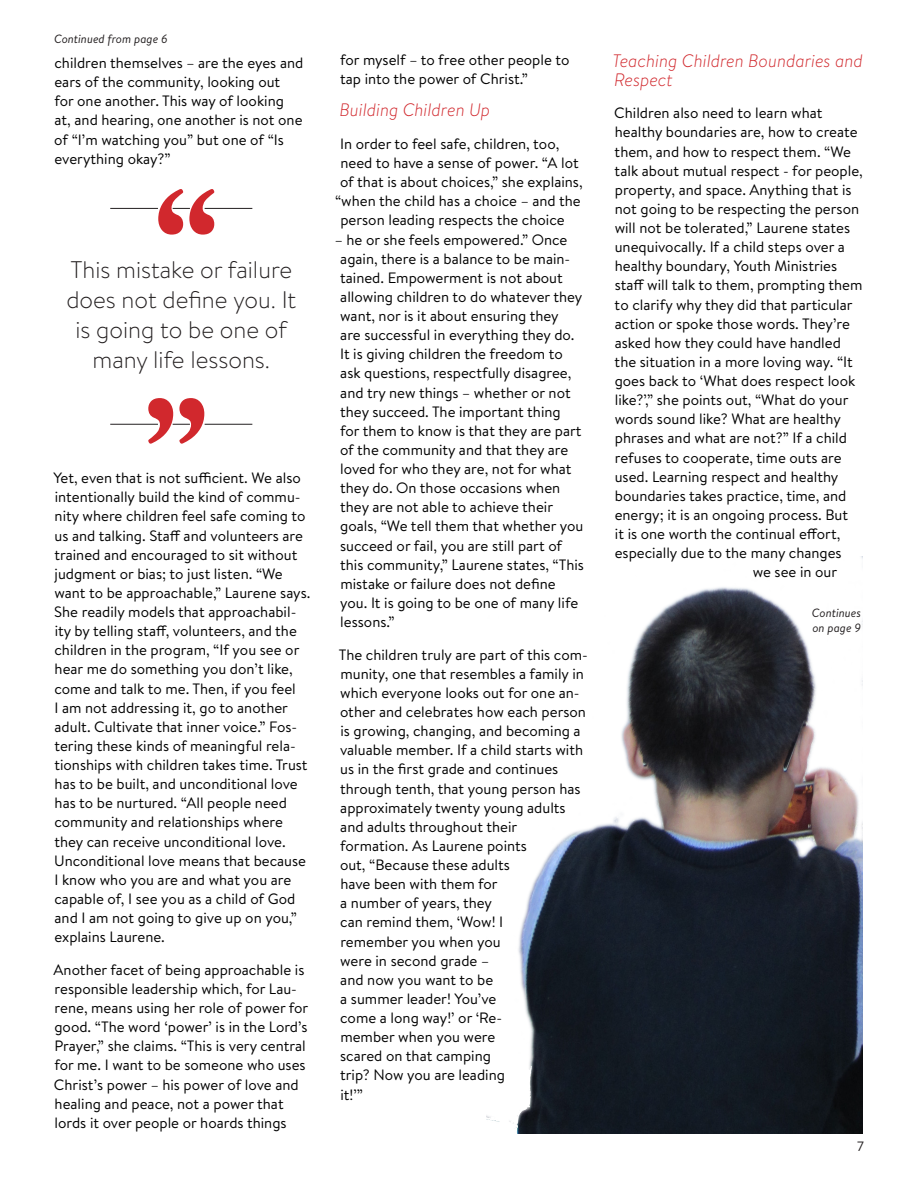
<style>
.page{position:relative;width:918px;height:1188px;background:#fff}
.page>*{position:absolute;margin:0;border:0;box-sizing:border-box;transform-origin:0 0}
.t1{font:300 24px/30px "Brandon Text";color:#231f20;text-align:center}
.t2{font:italic 300 18px/19.2px "Brandon Text";color:#d1282d}
.t3{font:15px/19.2px "Brandon Text";color:#000}
.t4{font:13.5px "Brandon Text";color:#231f20}
.t5{font:italic 12px/14.4px "Brandon Text";color:#231f20}
</style>
<div class="page">
<img style="left:486px;top:556px;width:377px;height:577px">
<hr style="left:205px;top:424px;width:47px;height:1px;background:#231f20">
<hr style="left:110px;top:424px;width:48px;height:1px;background:#231f20">
<svg style="left:148px;top:398px;width:56px;height:46px"></svg>
<hr style="left:110px;top:208px;width:48px;height:1px;background:#231f20">
<hr style="left:205px;top:208px;width:47px;height:1px;background:#231f20">
<svg style="left:158px;top:189px;width:56px;height:46px"></svg>
<p class="t5" style="left:54px;top:31px;width:115px">Continued from page 6</p>
<p class="t3" style="left:54px;top:53px;width:251px">children themselves – are the eyes and ears of the community, looking out for one another. This way of looking at, and hearing, one another is not one of “I’m watching you” but one of “Is everything okay?”</p>
<h1 class="t1" style="left:66px;top:254px;width:231px">This mistake or failure does not define you. It is going to be one of many life lessons.</h1>
<p class="t3" style="left:53px;top:468px;width:258px">Yet, even that is not sufficient. We also intentionally build the kind of commu&shy;nity where children feel safe coming to us and talking. Staff and volunteers are trained and encouraged to sit without judgment or bias; to just listen. “We want to be approachable,” Laurene says.<br>She readily models that approachabil&shy;ity by telling staff, volunteers, and the children in the program, “If you see or hear me do something you don’t like, come and talk to me. Then, if you feel<br>I am not addressing it, go to another adult. Cultivate that inner voice.” Fos&shy;tering these kinds of meaningful rela&shy;tionships with children takes time. Trust has to be built, and unconditional love has to be nurtured. “All people need community and relationships where they can receive unconditional love.<br>Unconditional love means that because I know who you are and what you are capable of, I see you as a child of God and I am not going to give up on you,” explains Laurene.</p>
<p class="t3" style="left:54px;top:960px;width:256px">Another facet of being approachable is responsible leadership which, for Lau&shy;rene, means using her role of power for good. “The word ‘power’ is in the Lord’s Prayer,” she claims. “This is very central for me. I want to be someone who uses Christ’s power – his power of love and healing and peace, not a power that lords it over people or hoards things</p>
<p class="t3" style="left:340px;top:49px;width:231px">for myself – to free other people to tap into the power of Christ.”</p>
<p class="t2" style="left:340px;top:100px;width:152px">Building Children Up</p>
<p class="t3" style="left:340px;top:134px;width:221px">In order to feel safe, children, too,</p>
<p class="t3" style="left:340px;top:153px;width:240px">need to have a sense of power. “A lot</p>
<p class="t3" style="left:340px;top:172px;width:244px">of that is about choices,” she explains,</p>
<p class="t3" style="left:335px;top:191px;width:247px">“when the child has a choice – and the</p>
<p class="t3" style="left:340px;top:210px;width:226px">person leading respects the choice</p>
<p class="t3" style="left:340px;top:229px;width:246px;text-indent:-5px">– he or she feels empowered.” Once again, there is a balance to be main&shy;tained. Empowerment is not about allowing children to do whatever they want, nor is it about ensuring they<br>are successful in everything they do.<br>It is giving children the freedom to ask questions, respectfully disagree, and try new things – whether or not they succeed. The important thing<br>for them to know is that they are part of the community and that they are loved for who they are, not for what they do. On those occasions when they are not able to achieve their goals, “We tell them that whether you succeed or fail, you are still part of this community,” Laurene states, “This mistake or failure does not define you. It is going to be one of many life lessons.”</p>
<p class="t3" style="left:339px;top:644px;width:251px">The children truly are part of this com&shy;munity, one that resembles a family in which everyone looks out for one an&shy;other and celebrates how each person is growing, changing, and becoming a valuable member. If a child starts with us in the first grade and continues through tenth, that young person has approximately twenty young adults and adults throughout their<br>formation. As Laurene points<br>out, “Because these adults<br>have been with them for<br>a number of years, they<br>can remind them, ‘Wow! I<br>remember you when you<br>were in second grade –<br>and now you want to be<br>a summer leader! You’ve<br>come a long way!’ or ‘Re-<br>member when you were<br>scared on that camping<br>trip? Now you are leading<br>it!’”</p>
<p class="t2" style="left:612px;top:50px;width:252px">Teaching Children Boundaries and<br>Respect</p>
<p class="t3" style="left:614px;top:103px;width:210px">Children also need to learn what</p>
<p class="t3" style="left:615px;top:122px;width:244px">healthy boundaries are, how to create</p>
<p class="t3" style="left:615px;top:141px;width:238px">them, and how to respect them. “We</p>
<p class="t3" style="left:615px;top:160px;width:250px">talk about mutual respect - for people,</p>
<p class="t3" style="left:615px;top:180px;width:238px">property, and space. Anything that is</p>
<p class="t3" style="left:615px;top:199px;width:246px">not going to be respecting the person</p>
<p class="t3" style="left:615px;top:218px;width:237px">will not be tolerated,” Laurene states</p>
<p class="t3" style="left:615px;top:237px;width:232px">unequivocally. If a child steps over a</p>
<p class="t3" style="left:615px;top:256px;width:224px">healthy boundary, Youth Ministries</p>
<p class="t3" style="left:615px;top:275px;width:249px">staff will talk to them, prompting them</p>
<p class="t3" style="left:615px;top:294px;width:240px">to clarify why they did that particular</p>
<p class="t3" style="left:615px;top:313px;width:237px">action or spoke those words. They’re</p>
<p class="t3" style="left:615px;top:333px;width:228px">asked how they could have handled</p>
<p class="t3" style="left:615px;top:352px;width:240px">the situation in a more loving way. “It</p>
<p class="t3" style="left:615px;top:371px;width:242px">goes back to ‘What does respect look</p>
<p class="t3" style="left:615px;top:390px;width:235px">like?’,” she points out, “What do your</p>
<p class="t3" style="left:615px;top:409px;width:228px">words sound like? What are healthy</p>
<p class="t3" style="left:615px;top:428px;width:234px">phrases and what are not?” If a child</p>
<p class="t3" style="left:615px;top:447px;width:228px">refuses to cooperate, time outs are</p>
<p class="t3" style="left:615px;top:466px;width:225px">used. Learning respect and healthy</p>
<p class="t3" style="left:615px;top:486px;width:233px">boundaries takes practice, time, and</p>
<p class="t3" style="left:615px;top:505px;width:235px">energy; it is an ongoing process. But</p>
<p class="t3" style="left:615px;top:524px;width:227px">it is one worth the continual effort,</p>
<p class="t3" style="left:615px;top:543px;width:229px">especially due to the many changes</p>
<p class="t3" style="left:753px;top:562px;width:86px">we see in our</p>
<p class="t5" style="left:812px;top:606px;width:51px">Continues on page 9</p>
<p class="t4" style="left:857px;top:1137px;width:8px">7</p>
</div>
